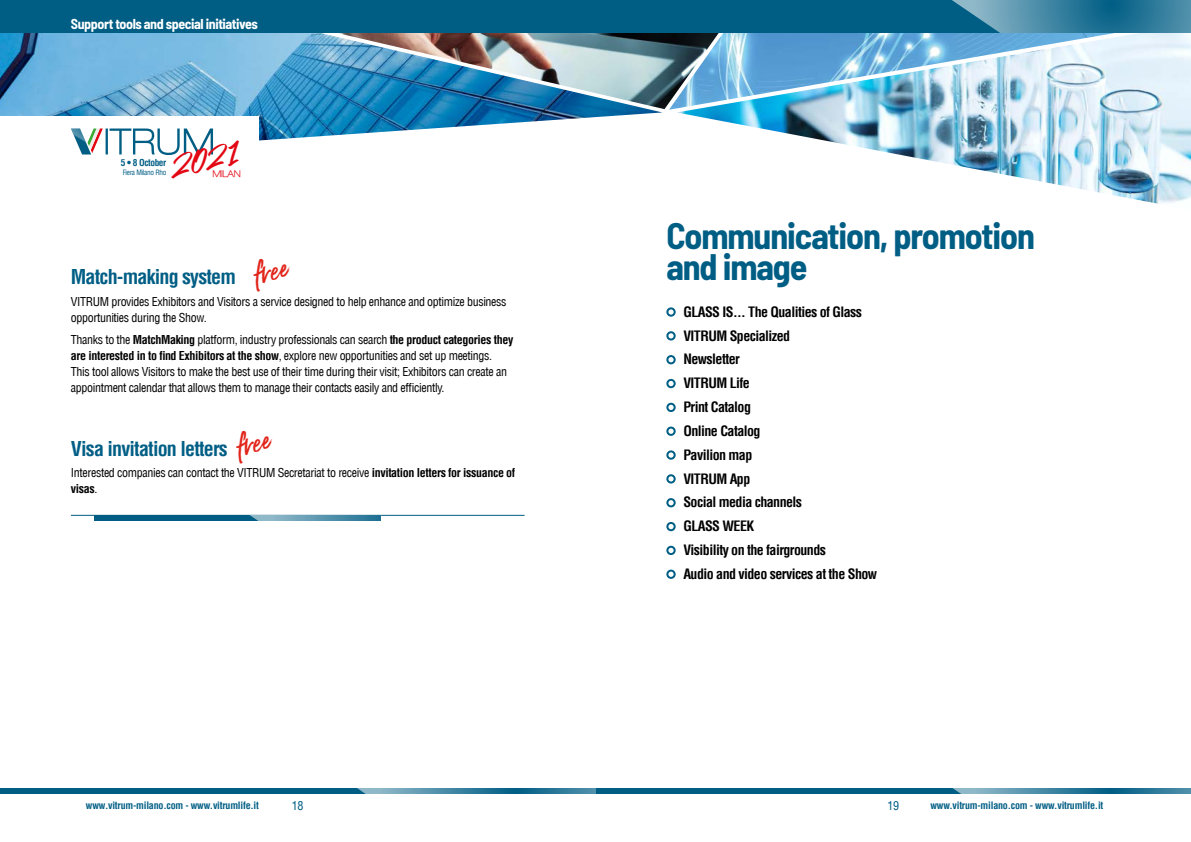
<style>
.page{position:relative;width:1191px;height:842px;background:#fff}
.page>*{position:absolute;margin:0;border:0;box-sizing:border-box;transform-origin:0 0}
.t1{font:700 semi-condensed 36px/31px "Barlow";letter-spacing:-.03em;color:#005e85}
.t2{font:31.1px "Gotcha";color:#e1251b}
.t3{font:27px "Samble Tracie";color:#e30613}
.t4{font:700 condensed 20px "Helvetica LT";letter-spacing:-.04em;color:#005e85}
.t5{font:700 condensed 14px/23.8px "Helvetica LT";letter-spacing:-.04em;color:#000}
.t6{font:700 semi-condensed 14px "Barlow";letter-spacing:-.03em;color:#fff}
.t7{font:condensed 12px/16px "Helvetica LT";letter-spacing:-.03em;color:#000}
.t8{font:condensed 12px "Helvetica LT";color:#005e85}
.t9{font:700 condensed 10px "Helvetica LT";letter-spacing:-.02em;color:#005e85}
.t10{font:700 condensed 9.3px "Helvetica LT";letter-spacing:-.04em;color:#005e85}
.t11{font:700 9.3px "Lowvetica";letter-spacing:-.03em;color:#e30613}
.t12{font:condensed 7.2px "Helvetica LT";letter-spacing:-.04em;color:#005e85}
.s1{font-weight:700}
</style>
<div class="page">
<img style="left:677px;top:33px;width:514px;height:171px">
<img style="left:662px;top:33px;width:69px;height:76px">
<img style="left:0;top:33px;width:662px;height:108px">
<div style="left:0;top:116px;width:259px;height:68px;background:#fff"></div>
<div style="left:595px;top:788px;width:596px;height:6px;background:#005e85"></div>
<svg style="left:952px;top:788px;width:239px;height:6px"></svg>
<div style="left:0;top:788px;width:595px;height:6px;background:#005e85"></div>
<svg style="left:357px;top:788px;width:238px;height:6px"></svg>
<svg style="left:71px;top:129px;width:142px;height:26px"></svg>
<div style="left:0;top:0;width:1191px;height:33px;background:#005e85"></div>
<svg style="left:952px;top:0;width:239px;height:33px"></svg>
<hr style="left:71px;top:515px;width:453px;height:1px;background:#005e85">
<div style="left:95px;top:515px;width:286px;height:6px;background:#005e85"></div>
<svg style="left:250px;top:515px;width:131px;height:6px"></svg>
<div style="left:666px;top:307px;width:9px;height:10px;border:2px solid #005e85;border-radius:50%"></div>
<div style="left:666px;top:331px;width:9px;height:9px;border:2px solid #005e85;border-radius:50%"></div>
<div style="left:666px;top:355px;width:9px;height:9px;border:2px solid #005e85;border-radius:50%"></div>
<div style="left:666px;top:379px;width:9px;height:9px;border:2px solid #005e85;border-radius:50%"></div>
<div style="left:666px;top:403px;width:9px;height:9px;border:2px solid #005e85;border-radius:50%"></div>
<div style="left:666px;top:427px;width:9px;height:9px;border:2px solid #005e85;border-radius:50%"></div>
<div style="left:666px;top:450px;width:9px;height:10px;border:2px solid #005e85;border-radius:50%"></div>
<div style="left:666px;top:474px;width:9px;height:9px;border:2px solid #005e85;border-radius:50%"></div>
<div style="left:666px;top:498px;width:9px;height:9px;border:2px solid #005e85;border-radius:50%"></div>
<div style="left:666px;top:522px;width:9px;height:9px;border:2px solid #005e85;border-radius:50%"></div>
<div style="left:666px;top:546px;width:9px;height:9px;border:2px solid #005e85;border-radius:50%"></div>
<div style="left:666px;top:570px;width:9px;height:9px;border:2px solid #005e85;border-radius:50%"></div>
<p class="t6" style="left:71px;top:15px;width:189px">Support tools and special initiatives</p>
<h3 class="t3" style="left:164px;top:152px;width:72px;rotate:-13deg">2021</h3>
<p class="t10" style="left:121px;top:157px;width:47px">5 • 8 October</p>
<p class="t12" style="left:123px;top:168px;width:45px">Fiera Milano Rho</p>
<p class="t11" style="left:212px;top:169px;width:30px">MILAN</p>
<h2 class="t2" style="left:248px;top:255px;width:49px;rotate:-16deg">free</h2>
<h3 class="t4" style="left:71px;top:264px;width:167px">Match-making system</h3>
<p class="t7" style="left:71px;top:294px;width:437px">VITRUM provides Exhibitors and Visitors a service designed to help enhance and optimize business opportunities during the Show.</p>
<p class="t7" style="left:71px;top:331px;width:444px">Thanks to the <span class="s1">MatchMaking</span> platform, industry professionals can search <span class="s1">the product categories they are interested in to find Exhibitors at the show</span>, explore new opportunities and set up meetings.<br>This tool allows Visitors to make the best use of their time during their visit; Exhibitors can create an appointment calendar that allows them to manage their contacts easily and efficiently.</p>
<h2 class="t2" style="left:230px;top:427px;width:49px;rotate:-16deg">free</h2>
<h3 class="t4" style="left:71px;top:436px;width:158px">Visa invitation letters</h3>
<p class="t7" style="left:71px;top:465px;width:446px">Interested companies can contact the VITRUM Secretariat to receive <span class="s1">invitation letters for issuance of visas</span>.</p>
<h1 class="t1" style="left:666px;top:219px;width:370px">Communication, promotion and image</h1>
<p class="t5" style="left:683px;top:300px;width:195px">GLASS IS... The Qualities of Glass<br>VITRUM Specialized<br>Newsletter<br>VITRUM Life<br>Print Catalog<br>Online Catalog<br>Pavilion map<br>VITRUM App<br>Social media channels<br>GLASS WEEK<br>Visibility on the fairgrounds<br>Audio and video services at the Show</p>
<p class="t9" style="left:86px;top:799px;width:174px">www.vitrum-milano.com - www.vitrumlife.it</p>
<p class="t8" style="left:292px;top:798px;width:13px">18</p>
<p class="t8" style="left:887px;top:798px;width:13px">19</p>
<p class="t9" style="left:930px;top:799px;width:174px">www.vitrum-milano.com - www.vitrumlife.it</p>
</div>
